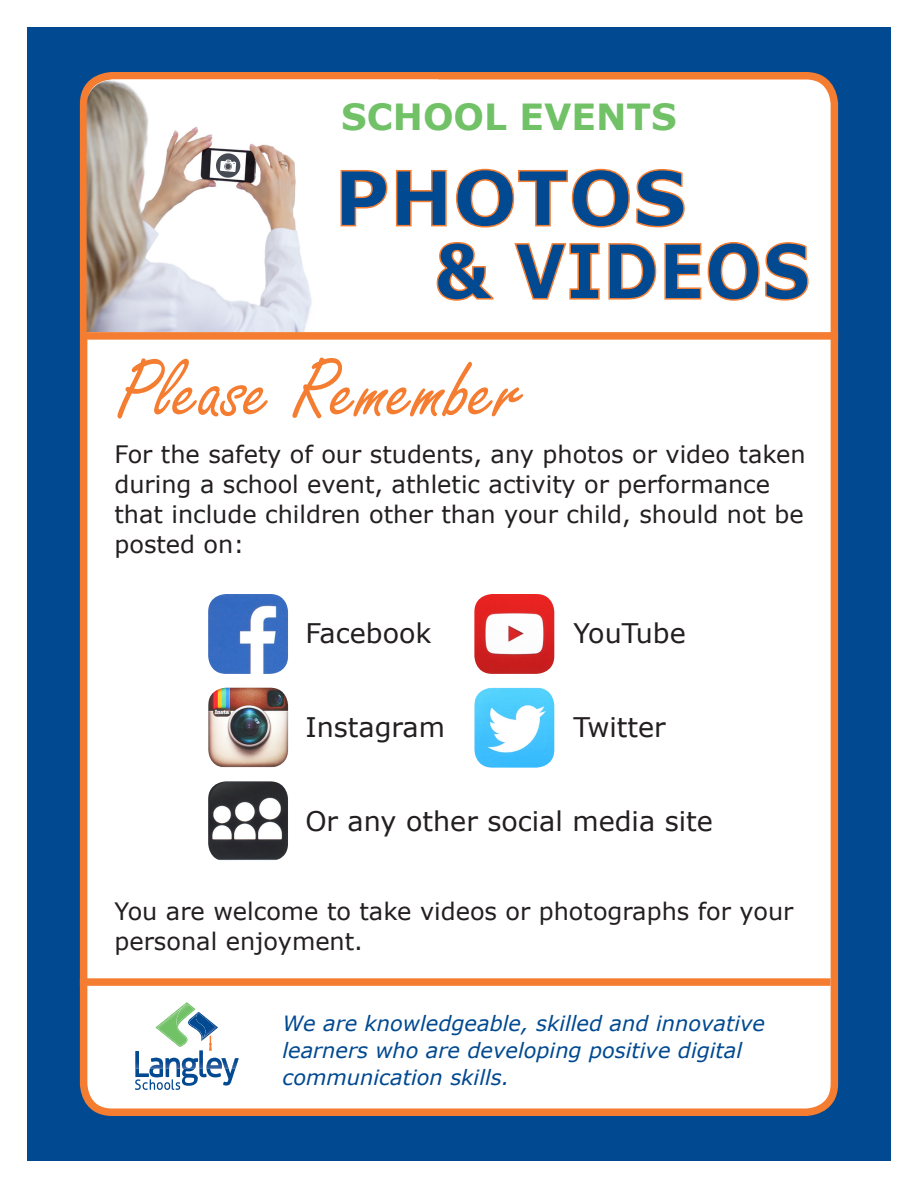
<style>
.page{position:relative;width:918px;height:1188px;background:#fff}
.page>*{position:absolute;margin:0;border:0;box-sizing:border-box;transform-origin:0 0}
.t1{font:90px "Freestyle Script";color:#f47d31}
.t2{font:700 36px "Verdana";color:#71c167}
.t3{font:27px "Verdana";color:#231f20}
.t4{font:24px/30px "Verdana";color:#231f20}
.t5{font:italic 21px/27px "Verdana";color:#014990}
</style>
<div class="page">
<div style="left:27px;top:27px;width:864px;height:1134px;background:#014990"></div>
<div style="left:84px;top:76px;width:750px;height:1036px;background:#fff;border-radius:28px"></div>
<div style="left:80px;top:72px;width:758px;height:1044px;border:8px solid #f47d31;border-radius:28px"></div>
<svg style="left:135px;top:1002px;width:101px;height:88px"></svg>
<img style="left:135px;top:1051px;width:4px;height:17px">
<img style="left:166px;top:1058px;width:14px;height:10px">
<img style="left:207px;top:1058px;width:14px;height:10px">
<img style="left:182px;top:1058px;width:16px;height:10px">
<img style="left:199px;top:1050px;width:4px;height:18px">
<img style="left:221px;top:1058px;width:18px;height:10px">
<div style="left:80px;top:978px;width:751px;height:8px;background:#f47d31"></div>
<img style="left:87px;top:80px;width:351px;height:252px">
<div style="left:87px;top:332px;width:751px;height:8px;background:#f47d31"></div>
<svg style="left:215px;top:153px;width:26px;height:25px"></svg>
<svg style="left:436px;top:241px;width:373px;height:60px"></svg>
<svg style="left:340px;top:168px;width:345px;height:60px"></svg>
<img style="left:208px;top:594px;width:80px;height:80px">
<img style="left:208px;top:688px;width:80px;height:80px">
<img style="left:474px;top:594px;width:80px;height:80px">
<img style="left:474px;top:688px;width:80px;height:80px">
<img style="left:208px;top:781px;width:80px;height:80px">
<p class="t2" style="left:341px;top:92px;width:337px">SCHOOL EVENTS</p>
<p class="t1" style="left:117px;top:341px;width:408px">Please Remember</p>
<p class="t4" style="left:114px;top:439px;width:693px">For the safety of our students, any photos or video taken during a school event, athletic activity or performance that include children other than your child, should not be posted on:</p>
<p class="t3" style="left:305px;top:615px;width:128px">Facebook</p>
<p class="t3" style="left:305px;top:709px;width:141px">Instagram</p>
<p class="t3" style="left:573px;top:615px;width:114px">YouTube</p>
<p class="t3" style="left:573px;top:709px;width:94px">Twitter</p>
<p class="t3" style="left:305px;top:802px;width:409px">Or any other social media site</p>
<p class="t4" style="left:114px;top:896px;width:681px">You are welcome to take videos or photographs for your personal enjoyment.</p>
<p class="t5" style="left:282px;top:1010px;width:484px">We are knowledgeable, skilled and innovative learners who are developing positive digital communication skills.</p>
</div>
